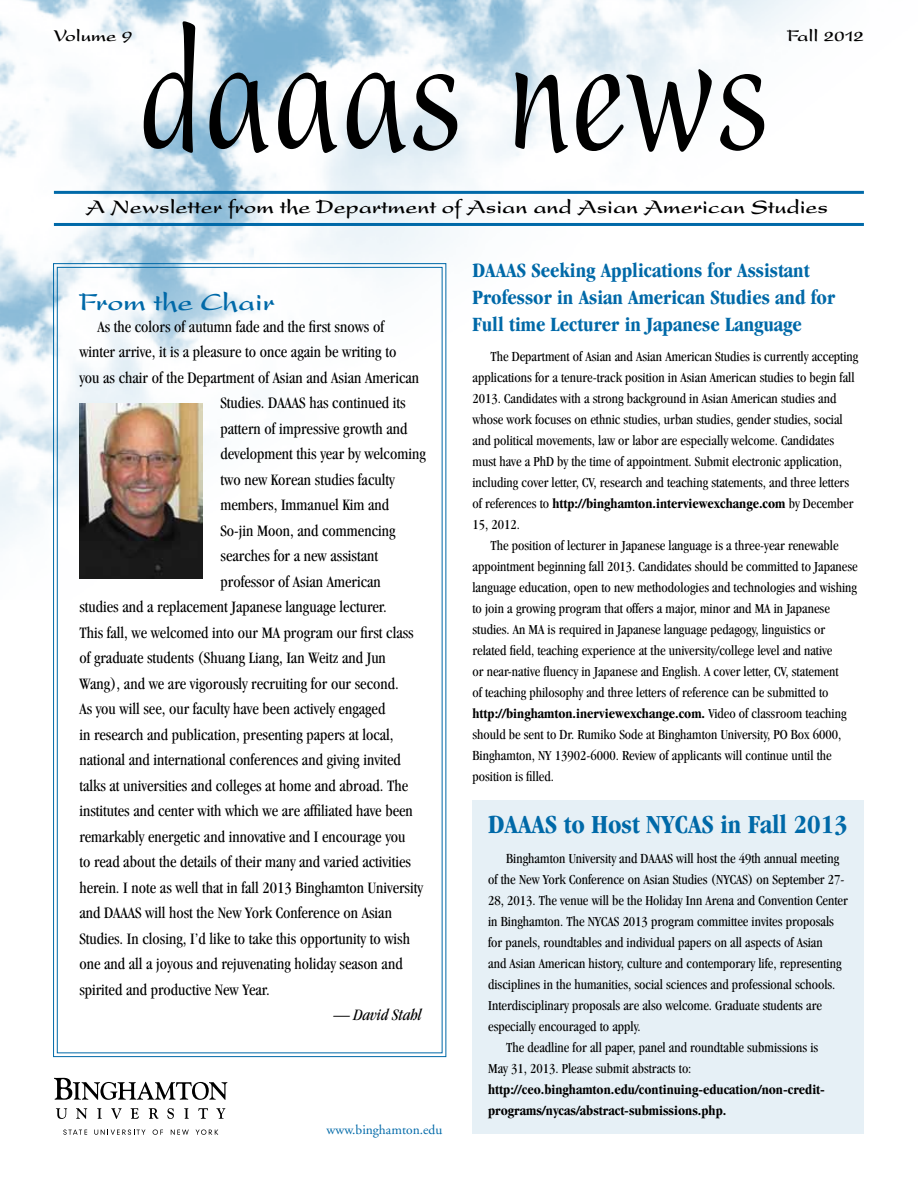
<style>
.page{position:relative;width:918px;height:1188px;background:#fff}
.page>*{position:absolute;margin:0;border:0;box-sizing:border-box;transform-origin:0 0}
.t1{font:condensed 195px "Present";color:#000}
.t2{font:700 condensed 27px "Garamond";color:#0069a8}
.t3{font:700 27px "Present";color:#0069a8}
.t4{font:700 condensed 21px/27px "Garamond";color:#0069a8}
.t5{font:700 21px "Present";color:#000}
.t6{font:700 18px "Present";color:#000}
.t7{font:condensed 16.5px "Garamond";color:#000}
.t8{font:italic condensed 16.5px "Garamond";color:#000}
.t9{font:condensed 14.25px/21px "Garamond";color:#000}
.t10{font:700 condensed 14.25px/21px "Garamond";color:#000}
.t11{font:13.5px "Adobe Garamond";color:#0069a8}
.s1{font-weight:700}
</style>
<div class="page">
<div style="left:472px;top:800px;width:392px;height:334px;background:#e6f0f6"></div>
<svg style="left:56px;top:1108px;width:11px;height:11px"></svg>
<svg style="left:76px;top:1108px;width:11px;height:11px"></svg>
<svg style="left:97px;top:1108px;width:5px;height:11px"></svg>
<svg style="left:111px;top:1108px;width:11px;height:11px"></svg>
<svg style="left:130px;top:1108px;width:9px;height:11px"></svg>
<svg style="left:149px;top:1108px;width:10px;height:11px"></svg>
<svg style="left:167px;top:1108px;width:7px;height:11px"></svg>
<svg style="left:184px;top:1108px;width:5px;height:11px"></svg>
<svg style="left:198px;top:1108px;width:10px;height:11px"></svg>
<svg style="left:216px;top:1108px;width:9px;height:11px"></svg>
<svg style="left:54px;top:1078px;width:173px;height:22px"></svg>
<svg style="left:63px;top:1129px;width:24px;height:6px"></svg>
<svg style="left:94px;top:1129px;width:52px;height:6px"></svg>
<svg style="left:153px;top:1130px;width:10px;height:5px"></svg>
<svg style="left:171px;top:1130px;width:18px;height:5px"></svg>
<svg style="left:196px;top:1130px;width:22px;height:5px"></svg>
<img style="left:0;top:0;width:864px;height:547px">
<hr style="left:54px;top:191px;width:810px;height:3px;background:#0069a8">
<hr style="left:54px;top:223px;width:810px;height:3px;background:#0069a8">
<svg style="left:53px;top:263px;width:394px;height:794px"></svg>
<img style="left:79px;top:404px;width:124px;height:175px">
<h1 class="t1" style="left:139px;top:-16px;width:633px">daaas news</h1>
<p class="t6" style="left:54px;top:26px;width:80px">Volume 9</p>
<p class="t6" style="left:787px;top:26px;width:79px">Fall 2012</p>
<h3 class="t5" style="left:86px;top:195px;width:744px">A Newsletter from the Department of Asian and Asian American Studies</h3>
<h2 class="t3" style="left:79px;top:287px;width:197px">From the Chair</h2>
<p class="t7" style="left:97px;top:318px;width:288px">As the colors of autumn fade and the first snows of</p>
<p class="t7" style="left:79px;top:343px;width:318px">winter arrive, it is a pleasure to once again be writing to</p>
<p class="t7" style="left:79px;top:369px;width:341px">you as chair of the Department of Asian and Asian American</p>
<p class="t7" style="left:221px;top:394px;width:187px">Studies. DAAAS has continued its</p>
<p class="t7" style="left:221px;top:419px;width:188px">pattern of impressive growth and</p>
<p class="t7" style="left:221px;top:445px;width:207px">development this year by welcoming</p>
<p class="t7" style="left:221px;top:470px;width:176px">two new Korean studies faculty</p>
<p class="t7" style="left:221px;top:496px;width:170px">members, Immanuel Kim and</p>
<p class="t7" style="left:221px;top:521px;width:177px">So-jin Moon, and commencing</p>
<p class="t7" style="left:221px;top:547px;width:159px">searches for a new assistant</p>
<p class="t7" style="left:221px;top:572px;width:162px">professor of Asian American</p>
<p class="t7" style="left:79px;top:598px;width:309px">studies and a replacement Japanese language lecturer.</p>
<p class="t7" style="left:79px;top:623px;width:336px">This fall, we welcomed into our MA program our first class</p>
<p class="t7" style="left:79px;top:649px;width:308px">of graduate students (Shuang Liang, Ian Weitz and Jun</p>
<p class="t7" style="left:79px;top:674px;width:321px">Wang), and we are vigorously recruiting for our second.</p>
<p class="t7" style="left:79px;top:700px;width:308px">As you will see, our faculty have been actively engaged</p>
<p class="t7" style="left:79px;top:725px;width:316px">in research and publication, presenting papers at local,</p>
<p class="t7" style="left:79px;top:751px;width:323px">national and international conferences and giving invited</p>
<p class="t7" style="left:79px;top:776px;width:330px">talks at universities and colleges at home and abroad. The</p>
<p class="t7" style="left:79px;top:802px;width:335px">institutes and center with which we are affiliated have been</p>
<p class="t7" style="left:79px;top:827px;width:328px">remarkably energetic and innovative and I encourage you</p>
<p class="t7" style="left:79px;top:853px;width:333px">to read about the details of their many and varied activities</p>
<p class="t7" style="left:79px;top:878px;width:345px">herein. I note as well that in fall 2013 Binghamton University</p>
<p class="t7" style="left:79px;top:904px;width:314px">and DAAAS will host the New York Conference on Asian</p>
<p class="t7" style="left:79px;top:929px;width:332px">Studies. In closing, I’d like to take this opportunity to wish</p>
<p class="t7" style="left:79px;top:955px;width:325px">one and all a joyous and rejuvenating holiday season and</p>
<p class="t7" style="left:79px;top:980px;width:192px">spirited and productive New Year.</p>
<p class="t8" style="left:333px;top:1006px;width:89px">— David Stahl</p>
<p class="t11" style="left:327px;top:1123px;width:117px">www.binghamton.edu</p>
<h3 class="t4" style="left:472px;top:257px;width:364px">DAAAS Seeking Applications for Assistant<br>Professor in Asian American Studies and for<br>Full time Lecturer in Japanese Language</h3>
<p class="t9" style="left:473px;top:346px;width:387px;text-indent:18px">The Department of Asian and Asian American Studies is currently accepting applications for a tenure-track position in Asian American studies to begin fall 2013. Candidates with a strong background in Asian American studies and whose work focuses on ethnic studies, urban studies, gender studies, social and political movements, law or labor are especially welcome. Candidates must have a PhD by the time of appointment. Submit electronic application, including cover letter, CV, research and teaching statements, and three letters of references to <span class="s1">http://binghamton.interviewexchange.com</span> by December 15, 2012.</p>
<p class="t9" style="left:473px;top:535px;width:387px;text-indent:18px">The position of lecturer in Japanese language is a three-year renewable appointment beginning fall 2013. Candidates should be committed to Japanese language education, open to new methodologies and technologies and wishing to join a growing program that offers a major, minor and MA in Japanese studies. An MA is required in Japanese language pedagogy, linguistics or related field, teaching experience at the university/college level and native<br>or near-native fluency in Japanese and English. A cover letter, CV, statement<br>of teaching philosophy and three letters of reference can be submitted to <span class="s1">http://binghamton.inerviewexchange.com.</span> Video of classroom teaching should be sent to Dr. Rumiko Sode at Binghamton University, PO Box 6000, Binghamton, NY 13902-6000. Review of applicants will continue until the position is filled.</p>
<h2 class="t2" style="left:488px;top:809px;width:361px">DAAAS to Host NYCAS in Fall 2013</h2>
<p class="t9" style="left:506px;top:848px;width:335px">Binghamton University and DAAAS will host the 49th annual meeting</p>
<p class="t9" style="left:488px;top:869px;width:358px">of the New York Conference on Asian Studies (NYCAS) on September 27-</p>
<p class="t9" style="left:488px;top:890px;width:361px">28, 2013. The venue will be the Holiday Inn Arena and Convention Center</p>
<p class="t9" style="left:488px;top:911px;width:347px">in Binghamton. The NYCAS 2013 program committee invites proposals</p>
<p class="t9" style="left:488px;top:932px;width:336px">for panels, roundtables and individual papers on all aspects of Asian</p>
<p class="t9" style="left:488px;top:953px;width:355px">and Asian American history, culture and contemporary life, representing</p>
<p class="t9" style="left:488px;top:974px;width:349px">disciplines in the humanities, social sciences and professional schools.</p>
<p class="t9" style="left:488px;top:995px;width:335px">Interdisciplinary proposals are also welcome. Graduate students are</p>
<p class="t9" style="left:488px;top:1016px;width:154px">especially encouraged to apply.</p>
<p class="t9" style="left:506px;top:1037px;width:314px">The deadline for all paper, panel and roundtable submissions is</p>
<p class="t9" style="left:488px;top:1058px;width:205px">May 31, 2013. Please submit abstracts to:</p>
<p class="t10" style="left:488px;top:1079px;width:338px">http://ceo.binghamton.edu/continuing-education/non-credit&shy;programs/nycas/abstract-submissions.php.</p>
</div>
